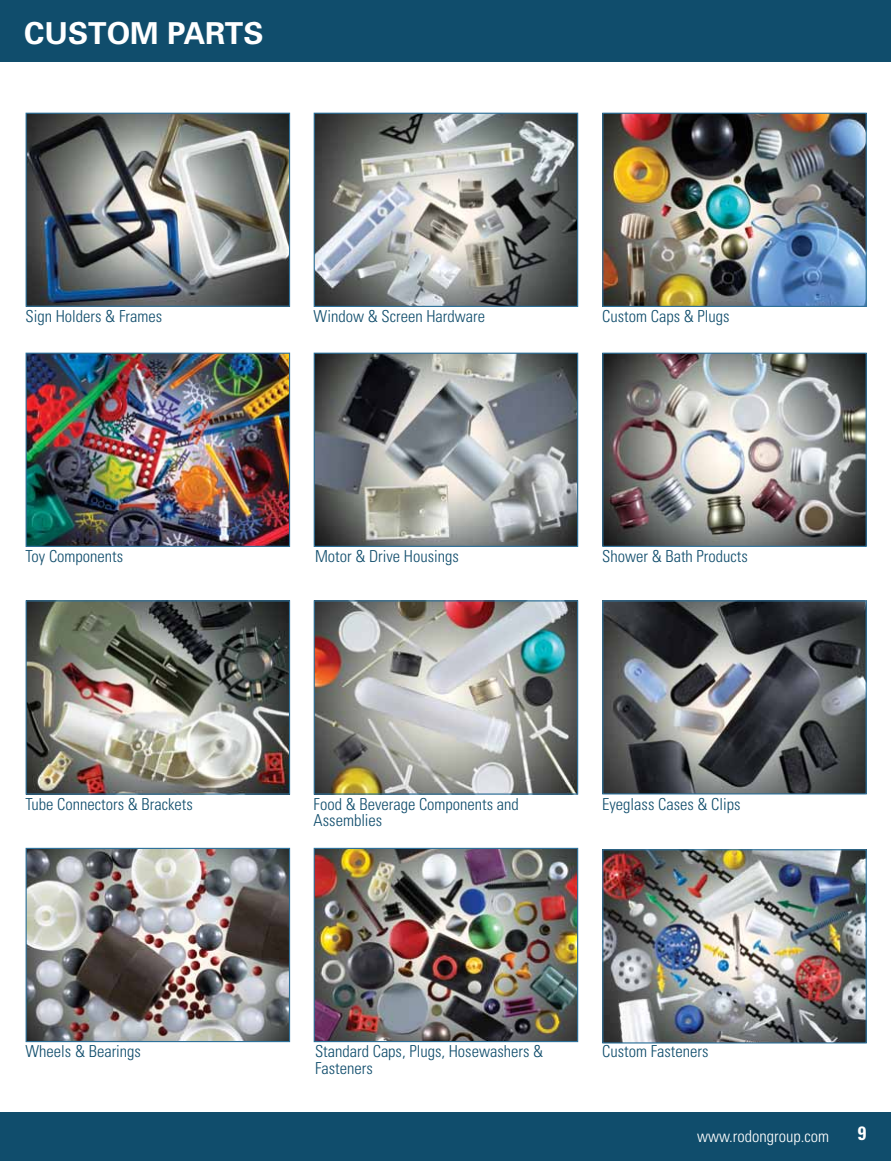
<style>
.page{position:relative;width:891px;height:1161px;background:#fff}
.page>*{position:absolute;margin:0;border:0;box-sizing:border-box;transform-origin:0 0}
.t1{font:700 30.3px "Univers";color:#fff}
.t2{font:700 condensed 19.2px "Univers";color:#fff}
.t3{font:300 condensed 16.5px/16.5px "Univers";color:#104d6c}
.t4{font:300 condensed 16.5px "Univers";color:#fff}
</style>
<div class="page">
<div style="left:0;top:1113px;width:891px;height:48px;background:#104d6c"></div>
<div style="left:0;top:0;width:891px;height:61px;background:#104d6c"></div>
<img style="left:28px;top:115px;width:260px;height:190px">
<div style="left:26px;top:113px;width:264px;height:194px;border:1px solid #2e719a"></div>
<img style="left:316px;top:115px;width:260px;height:190px">
<div style="left:314px;top:113px;width:264px;height:194px;border:1px solid #2e719a"></div>
<img style="left:316px;top:355px;width:260px;height:190px">
<div style="left:314px;top:353px;width:264px;height:194px;border:1px solid #2e719a"></div>
<img style="left:28px;top:355px;width:260px;height:190px">
<div style="left:26px;top:353px;width:264px;height:194px;border:1px solid #2e719a"></div>
<img style="left:28px;top:602px;width:260px;height:191px">
<div style="left:26px;top:600px;width:264px;height:195px;border:1px solid #2e719a"></div>
<img style="left:604px;top:355px;width:261px;height:190px">
<div style="left:602px;top:353px;width:265px;height:194px;border:1px solid #2e719a"></div>
<img style="left:316px;top:602px;width:260px;height:191px">
<div style="left:314px;top:600px;width:264px;height:195px;border:1px solid #2e719a"></div>
<img style="left:604px;top:115px;width:261px;height:190px">
<div style="left:602px;top:113px;width:265px;height:194px;border:1px solid #2e719a"></div>
<img style="left:604px;top:602px;width:261px;height:190px">
<div style="left:602px;top:600px;width:265px;height:194px;border:1px solid #2e719a"></div>
<img style="left:28px;top:850px;width:260px;height:190px">
<div style="left:26px;top:848px;width:264px;height:194px;border:1px solid #2e719a"></div>
<img style="left:604px;top:851px;width:261px;height:191px">
<div style="left:602px;top:849px;width:265px;height:195px;border:1px solid #2e719a"></div>
<img style="left:316px;top:850px;width:260px;height:190px">
<div style="left:314px;top:848px;width:264px;height:194px;border:1px solid #2e719a"></div>
<p class="t1" style="left:24px;top:15px;width:241px">CUSTOM PARTS</p>
<p class="t3" style="left:26px;top:308px;width:138px">Sign Holders &amp; Frames</p>
<p class="t3" style="left:314px;top:308px;width:173px">Window &amp; Screen Hardware</p>
<p class="t3" style="left:602px;top:308px;width:129px">Custom Caps &amp; Plugs</p>
<p class="t3" style="left:26px;top:548px;width:99px">Toy Components</p>
<p class="t3" style="left:602px;top:548px;width:147px">Shower &amp; Bath Products</p>
<p class="t3" style="left:315px;top:548px;width:145px">Motor &amp; Drive Housings</p>
<p class="t3" style="left:26px;top:796px;width:169px">Tube Connectors &amp; Brackets</p>
<p class="t3" style="left:314px;top:796px;width:207px">Food &amp; Beverage Components and<br>Assemblies</p>
<p class="t3" style="left:602px;top:796px;width:140px">Eyeglass Cases &amp; Clips</p>
<p class="t3" style="left:26px;top:1043px;width:117px">Wheels &amp; Bearings</p>
<p class="t3" style="left:315px;top:1043px;width:230px">Standard Caps, Plugs, Hosewashers &amp;<br>Fasteners</p>
<p class="t3" style="left:602px;top:1043px;width:108px">Custom Fasteners</p>
<p class="t4" style="left:697px;top:1126px;width:134px">www.rodongroup.com</p>
<p class="t2" style="left:858px;top:1121px;width:10px">9</p>
</div>
